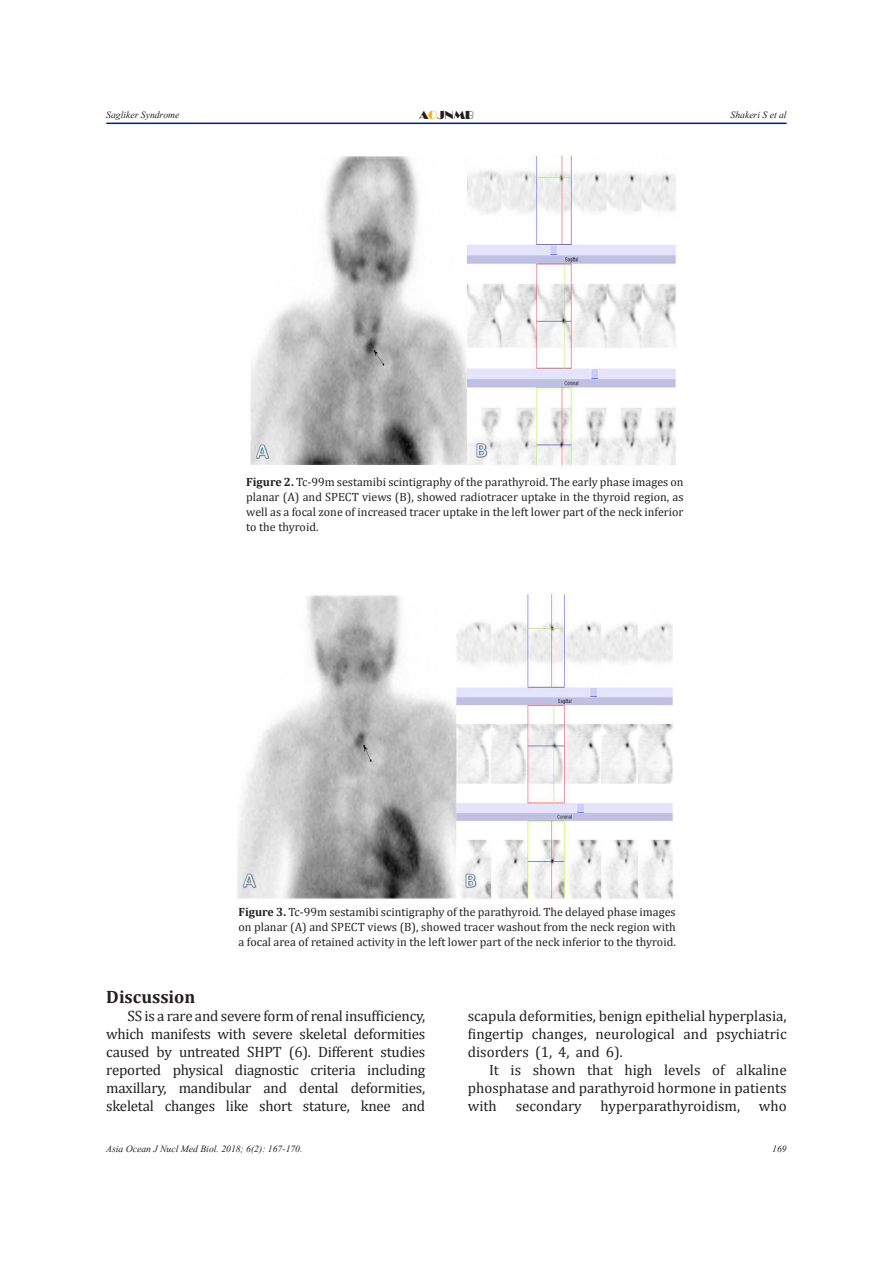
<style>
.page{position:relative;width:893px;height:1263px;background:#fff}
.page>*{position:absolute;margin:0;border:0;box-sizing:border-box;transform-origin:0 0}
.titr_asli{font:700 18px "Cambria";color:#231f20}
.t1{font:15px/18px "Cambria";color:#231f20;text-align:justify}
.t2{font:12px/15px "Cambria";color:#231f20;text-align:justify}
.t3{font:12px "Vijaya";color:#231f20}
.t4{font:12px "Broadway";color:#231f20}
.s1{color:#f9b21c}
.s2{font-weight:700}
</style>
<div class="page">
<hr style="left:106px;top:123px;width:681px;height:1px;background:#001f82">
<img style="left:250px;top:151px;width:426px;height:317px">
<img style="left:237px;top:592px;width:436px;height:308px">
<p class="t3" style="left:106px;top:106px;width:75px">Sagliker Syndrome</p>
<p class="t4" style="left:419px;top:108px;width:56px">A<span class="s1">O</span>JNMB</p>
<p class="t3" style="left:731px;top:105px;width:58px">Shakeri S et al</p>
<p class="t2" style="left:246px;top:474px;width:439px"><span class="s2">Figure 2.</span> Tc-99m sestamibi scintigraphy of the parathyroid. The early phase images on planar (A) and SPECT views (B), showed radiotracer uptake in the thyroid region, as well as a focal zone of increased tracer uptake in the left lower part of the neck inferior to the thyroid.</p>
<p class="t2" style="left:238px;top:904px;width:439px"><span class="s2">Figure 3.</span> Tc-99m sestamibi scintigraphy of the parathyroid. The delayed phase images on planar (A) and SPECT views (B), showed tracer washout from the neck region with a focal area of retained activity in the left lower part of the neck inferior to the thyroid.</p>
<p class="titr_asli" style="left:106px;top:984px;width:91px">Discussion</p>
<p class="t1" style="left:106px;top:1007px;width:320px;text-indent:21px">SS is a rare and severe form of renal insufficiency, which manifests with severe skeletal deformities caused by untreated SHPT (6). Different studies reported physical diagnostic criteria including maxillary, mandibular and dental deformities, skeletal changes like short stature, knee and</p>
<p class="t1" style="left:468px;top:1007px;width:320px">scapula deformities, benign epithelial hyperplasia, fingertip changes, neurological and psychiatric disorders (1, 4, and 6).</p>
<p class="t1" style="left:468px;top:1061px;width:320px;text-indent:21px">It is shown that high levels of alkaline phosphatase and parathyroid hormone in patients with</p>
<p class="t1" style="left:516px;top:1097px;width:68px">secondary</p>
<p class="t1" style="left:601px;top:1097px;width:141px">hyperparathyroidism,</p>
<p class="t1" style="left:759px;top:1097px;width:29px">who</p>
<p class="t3" style="left:106px;top:1139px;width:198px">Asia Ocean J Nucl Med Biol. 2018; 6(2): 167-170.</p>
<p class="t3" style="left:772px;top:1139px;width:16px">169</p>
</div>
